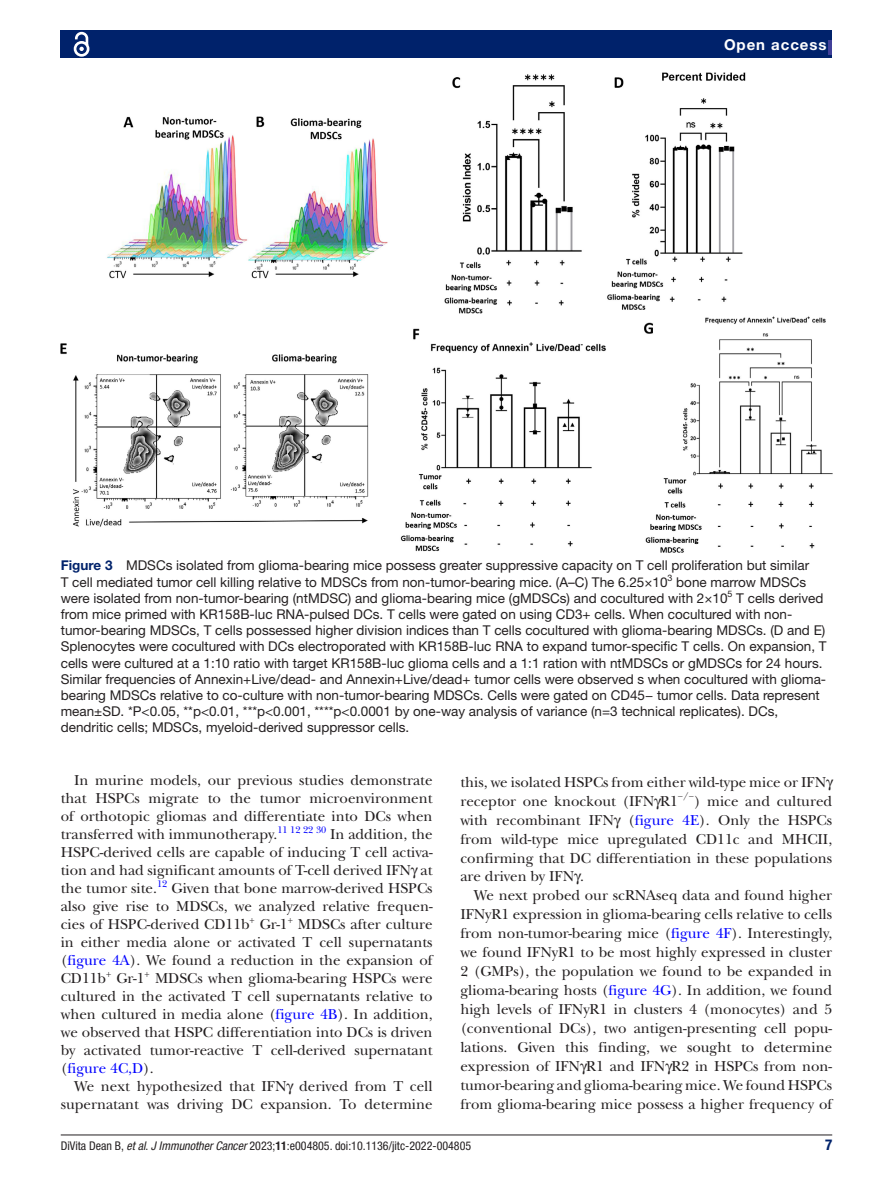
<style>
.page{position:relative;width:893px;height:1191px;background:#fff}
.page>*{position:absolute;margin:0;border:0;box-sizing:border-box;transform-origin:0 0}
.t1{font:15px/18px "New Baskerville";color:#231f20;text-align:justify}
.t2{font:700 15px "Helvetica Neue LT Std";letter-spacing:.065em;color:#fff}
.t3{font:700 condensed 15px "Helvetica Neue LT Std";color:#00226b}
.t4{font:13.5px/16.2px "Helvetica Neue LT Std";color:#231f20}
.t5{font:condensed 12px "Helvetica Neue LT Std";color:#231f20}
.t6{font:9.9px "New Baskerville";color:#00f}
.t7{font:9.9px "New Baskerville";color:#231f20}
.s1{font-weight:700;color:#00226b}
.s2{color:#00f}
.s3{font-style:italic}
.s4{font-weight:700}
</style>
<div class="page">
<hr style="left:61px;top:1134px;width:771px;height:1px;background:#231f20">
<div style="left:61px;top:31px;width:771px;height:27px;background:#00226b"></div>
<hr style="left:828px;top:40px;width:4px;height:15px;background:#414099">
<svg style="left:73px;top:31px;width:17px;height:26px"></svg>
<img style="left:61px;top:73px;width:771px;height:479px">
<p class="t2" style="left:724px;top:35px;width:104px">Open access</p>
<p class="t4" style="left:61px;top:557px;width:767px"><span class="s1">Figure 3</span> MDSCs isolated from glioma-bearing mice possess greater suppressive capacity on T cell proliferation but similar<br>T cell mediated tumor cell killing relative to MDSCs from non-tumor-bearing mice. (A–C) The 6.25×10<sup>3</sup> bone marrow MDSCs were isolated from non-tumor-bearing (ntMDSC) and glioma-bearing mice (gMDSCs) and cocultured with 2×10<sup>5</sup> T cells derived from mice primed with KR158B-luc RNA-pulsed DCs. T cells were gated on using CD3+ cells. When cocultured with non&shy;tumor-bearing MDSCs, T cells possessed higher division indices than T cells cocultured with glioma-bearing MDSCs. (D and E)<br>Splenocytes were cocultured with DCs electroporated with KR158B-luc RNA to expand tumor-specific T cells. On expansion, T cells were cultured at a 1:10 ratio with target KR158B-luc glioma cells and a 1:1 ration with ntMDSCs or gMDSCs for 24 hours.<br>Similar frequencies of Annexin+Live/dead- and Annexin+Live/dead+ tumor cells were observed s when cocultured with glioma&shy;bearing MDSCs relative to co-culture with non-tumor-bearing MDSCs. Cells were gated on CD45− tumor cells. Data represent mean±SD. *P&lt;0.05, **p&lt;0.01, ***p&lt;0.001, ****p&lt;0.0001 by one-way analysis of variance (n=3 technical replicates). DCs, dendritic cells; MDSCs, myeloid-derived suppressor cells.</p>
<p class="t1" style="left:61px;top:771px;width:373px;text-indent:14px">In murine models, our previous studies demonstrate that HSPCs migrate to the tumor microenvironment of orthotopic gliomas and differentiate into DCs when transferred with immunotherapy.</p>
<p class="t6" style="left:277px;top:823px;width:50px">11 12 22 30</p>
<p class="t1" style="left:61px;top:825px;width:373px;text-indent:269px">In addition, the HSPC-derived cells are capable of inducing T cell activa&shy;tion and had significant amounts of T-cell derived IFN at the tumor site.</p>
<p class="t6" style="left:157px;top:877px;width:12px">12</p>
<p class="t1" style="left:61px;top:879px;width:373px;text-indent:111px">Given that bone marrow-derived HSPCs also give rise to MDSCs, we analyzed relative frequen&shy;cies of HSPC-derived CD11b</p>
<p class="t7" style="left:250px;top:913px;width:7px">+</p>
<p class="t1" style="left:260px;top:915px;width:30px">Gr-1</p>
<p class="t7" style="left:288px;top:913px;width:7px">+</p>
<p class="t1" style="left:61px;top:915px;width:373px;text-indent:237px">MDSCs after culture in either media alone or activated T cell supernatants (<span class="s2">figure 4A</span>). We found a reduction in the expansion of CD11b</p>
<p class="t7" style="left:106px;top:967px;width:7px">+</p>
<p class="t1" style="left:117px;top:969px;width:30px">Gr-1</p>
<p class="t7" style="left:145px;top:967px;width:7px">+</p>
<p class="t1" style="left:61px;top:969px;width:373px;text-indent:94px">MDSCs when glioma-bearing HSPCs were cultured in the activated T cell supernatants relative to when cultured in media alone (<span class="s2">figure 4B</span>). In addition, we observed that HSPC differentiation into DCs is driven by activated tumor-reactive T cell-derived supernatant (<span class="s2">figure 4C,D</span>).</p>
<p class="t1" style="left:61px;top:1077px;width:373px;text-align:right">We next hypothesized that IFN derived from T cell supernatant was driving DC expansion. To determine</p>
<p class="t1" style="left:460px;top:772px;width:373px;line-height:18.9px;text-align:left">this, we isolated HSPCs from either wild-type mice or IFN receptor one knockout (IFN R1<sup>−/−</sup>) mice and cultured with recombinant IFN (<span class="s2">figure 4E</span>). Only the HSPCs from wild-type mice upregulated CD11c and MHCII, confirming that DC differentiation in these populations are driven by IFN .</p>
<p class="t1" style="left:460px;top:886px;width:373px;line-height:18.9px;text-indent:14px">We next probed our scRNAseq data and found higher IFNyR1 expression in glioma-bearing cells relative to cells from non-tumor-bearing mice (<span class="s2">figure 4F</span>). Interestingly, we found IFNyR1 to be most highly expressed in cluster 2 (GMPs), the population we found to be expanded in glioma-bearing hosts (<span class="s2">figure 4G</span>). In addition, we found high levels of IFNyR1 in clusters 4 (monocytes) and 5 (conventional DCs), two antigen-presenting cell popu&shy;lations. Given this finding, we sought to determine expression of IFN R1 and IFN R2 in HSPCs from non&shy;tumor-bearing and glioma-bearing mice. We found HSPCs from glioma-bearing mice possess a higher frequency of</p>
<p class="t5" style="left:61px;top:1138px;width:412px">DiVita Dean B, <span class="s3">et al</span>. <span class="s3">J Immunother Cancer</span> 2023;<span class="s4">11</span>:e004805. doi:10.1136/jitc-2022-004805</p>
<p class="t3" style="left:825px;top:1135px;width:9px">7</p>
</div>
